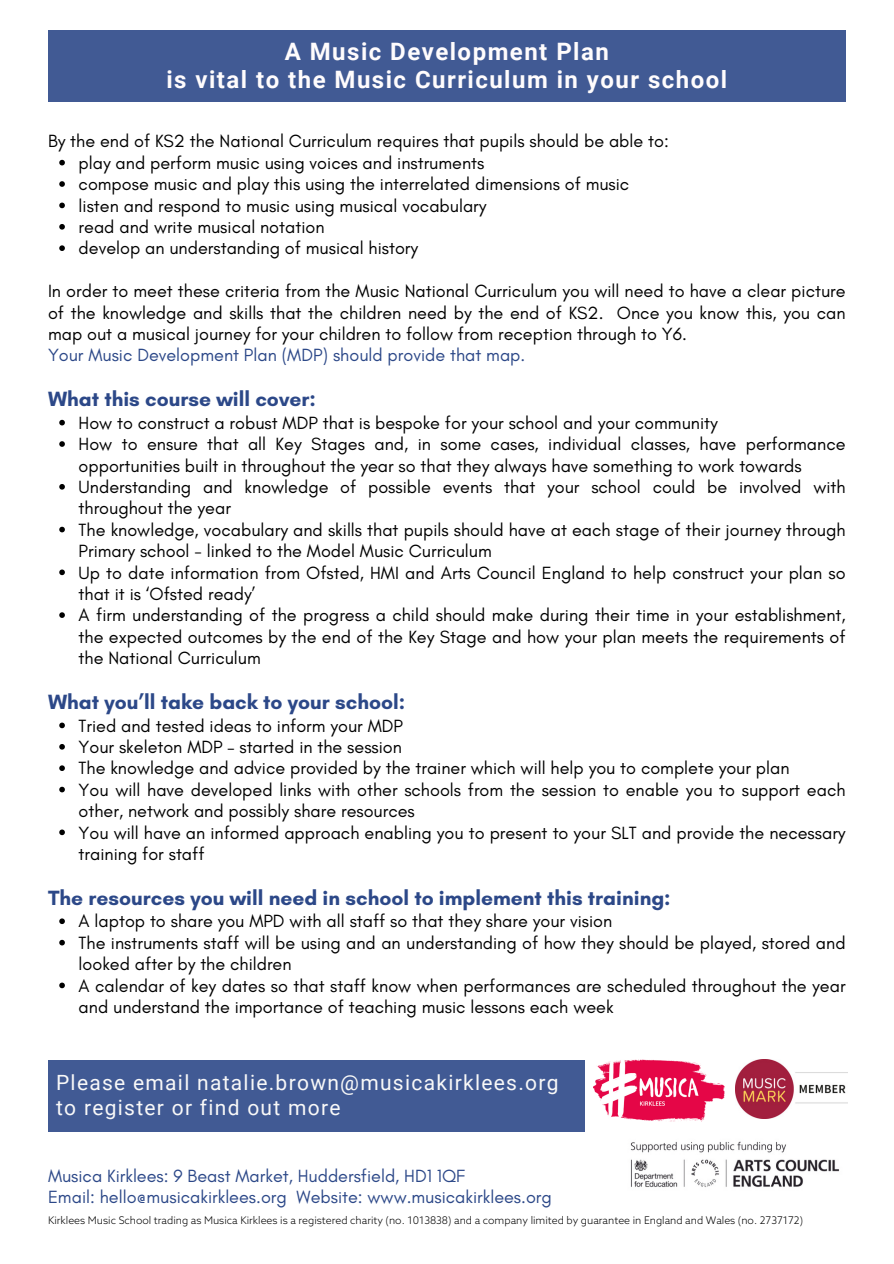
<style>
.page{position:relative;width:894px;height:1264px;background:#fff}
.page>*{position:absolute;margin:0;border:0;box-sizing:border-box;transform-origin:0 0}
.t1{font:700 24px/28.2px "Roboto";letter-spacing:.06em;color:#fffcfd;text-align:center}
.t2{font:700 21px "Glacial Indifference";color:#2c4888}
.t3{font:21px/24.8px "Roboto";letter-spacing:.06em;color:#f8f8f8}
.t4{font:18px/21.3px "Glacial Indifference";color:#000}
.t5{font:18px/21.3px "Glacial Indifference";color:#2c4888}
.t6{font:300 10.5px "Azo Sans";color:#000}
.s1{color:#2c4888}
</style>
<div class="page">
<img style="left:630px;top:1141px;width:209px;height:46px">
<img style="left:593px;top:1059px;width:130px;height:63px">
<img style="left:735px;top:1059px;width:112px;height:59px">
<svg style="left:59px;top:160px;width:6px;height:5px"></svg>
<svg style="left:59px;top:181px;width:6px;height:6px"></svg>
<svg style="left:59px;top:202px;width:6px;height:6px"></svg>
<svg style="left:59px;top:224px;width:6px;height:5px"></svg>
<svg style="left:59px;top:245px;width:6px;height:6px"></svg>
<svg style="left:59px;top:420px;width:6px;height:5px"></svg>
<svg style="left:59px;top:441px;width:6px;height:6px"></svg>
<svg style="left:59px;top:484px;width:6px;height:5px"></svg>
<svg style="left:59px;top:526px;width:6px;height:6px"></svg>
<svg style="left:59px;top:569px;width:6px;height:6px"></svg>
<svg style="left:59px;top:612px;width:6px;height:6px"></svg>
<svg style="left:59px;top:722px;width:6px;height:6px"></svg>
<svg style="left:59px;top:744px;width:6px;height:5px"></svg>
<svg style="left:59px;top:765px;width:6px;height:6px"></svg>
<svg style="left:59px;top:786px;width:6px;height:6px"></svg>
<svg style="left:59px;top:829px;width:6px;height:6px"></svg>
<svg style="left:59px;top:918px;width:6px;height:6px"></svg>
<svg style="left:59px;top:939px;width:6px;height:6px"></svg>
<svg style="left:59px;top:982px;width:6px;height:6px"></svg>
<div style="left:48px;top:1059px;width:536px;height:72px;background:#415a94"></div>
<div style="left:48px;top:31px;width:797px;height:71px;background:#415a94"></div>
<p class="t1" style="left:166px;top:37px;width:562px">A Music Development Plan<br>is vital to the Music Curriculum in your school</p>
<p class="t4" style="left:48px;top:130px;width:622px">By the end of KS2 the National Curriculum requires that pupils should be able to:</p>
<p class="t4" style="left:79px;top:152px;width:407px">play and perform music using voices and instruments</p>
<p class="t4" style="left:79px;top:173px;width:552px">compose music and play this using the interrelated dimensions of music</p>
<p class="t4" style="left:79px;top:195px;width:409px">listen and respond to music using musical vocabulary</p>
<h4 class="t4" style="left:79px;top:216px;width:247px">read and write musical notation</h4>
<h4 class="t4" style="left:79px;top:237px;width:341px">develop an understanding of musical history</h4>
<p class="t4" style="left:48px;top:280px;width:798px">In order to meet these criteria from the Music National Curriculum you will need to have a clear picture of the knowledge and skills that the children need by the end of KS2. Once you know this, you can map out a musical journey for your children to follow from reception through to Y6.<br><span class="s1">Your Music Development Plan (MDP) should provide that map.</span></p>
<p class="t2" style="left:48px;top:386px;width:269px">What this course will cover:</p>
<p class="t4" style="left:79px;top:412px;width:768px">How to construct a robust MDP that is bespoke for your school and your community<br>How to ensure that all Key Stages and, in some cases, individual classes, have performance opportunities built in throughout the year so that they always have something to work towards Understanding and knowledge of possible events that your school could be involved with throughout the year<br>The knowledge, vocabulary and skills that pupils should have at each stage of their journey through</p>
<p class="t4" style="left:79px;top:540px;width:768px">Primary school - linked to the Model Music Curriculum<br>Up to date information from Ofsted, HMI and Arts Council England to help construct your plan so</p>
<p class="t4" style="left:79px;top:583px;width:768px">that it is ‘Ofsted ready’<br>A firm understanding of the progress a child should make during their time in your establishment,</p>
<p class="t4" style="left:79px;top:625px;width:768px">the expected outcomes by the end of the Key Stage and how your plan meets the requirements of the National Curriculum</p>
<p class="t2" style="left:48px;top:689px;width:358px">What you’ll take back to your school:</p>
<p class="t4" style="left:79px;top:714px;width:326px">Tried and tested ideas to inform your MDP</p>
<h2 class="t4" style="left:79px;top:736px;width:325px">Your skeleton MDP – started in the session</h2>
<p class="t4" style="left:79px;top:757px;width:712px">The knowledge and advice provided by the trainer which will help you to complete your plan</p>
<p class="t4" style="left:79px;top:778px;width:768px">You will have developed links with other schools from the session to enable you to support each other, network and possibly share resources</p>
<p class="t4" style="left:79px;top:821px;width:768px">You will have an informed approach enabling you to present to your SLT and provide the necessary training for staff</p>
<p class="t2" style="left:48px;top:885px;width:624px">The resources you will need in school to implement this training:</p>
<h4 class="t4" style="left:79px;top:910px;width:535px">A laptop to share you MPD with all staff so that they share your vision</h4>
<h2 class="t4" style="left:79px;top:931px;width:768px">The instruments staff will be using and an understanding of how they should be played, stored and looked after by the children</h2>
<p class="t4" style="left:79px;top:974px;width:768px">A calendar of key dates so that staff know when performances are scheduled throughout the year and understand the importance of teaching music lessons each week</p>
<p class="t3" style="left:56px;top:1070px;width:504px">Please email natalie.brown@musicakirklees.org to register or find out more</p>
<p class="t5" style="left:48px;top:1164px;width:505px">Musica Kirklees: 9 Beast Market, Huddersfield, HD1 1QF<br>Email: hello@musicakirklees.org Website: www.musicakirklees.org</p>
<h3 class="t6" style="left:48px;top:1214px;width:756px">Kirklees Music School trading as Musica Kirklees is a registered charity (no. 1013838) and a company limited by guarantee in England and Wales (no. 2737172)</h3>
</div>
